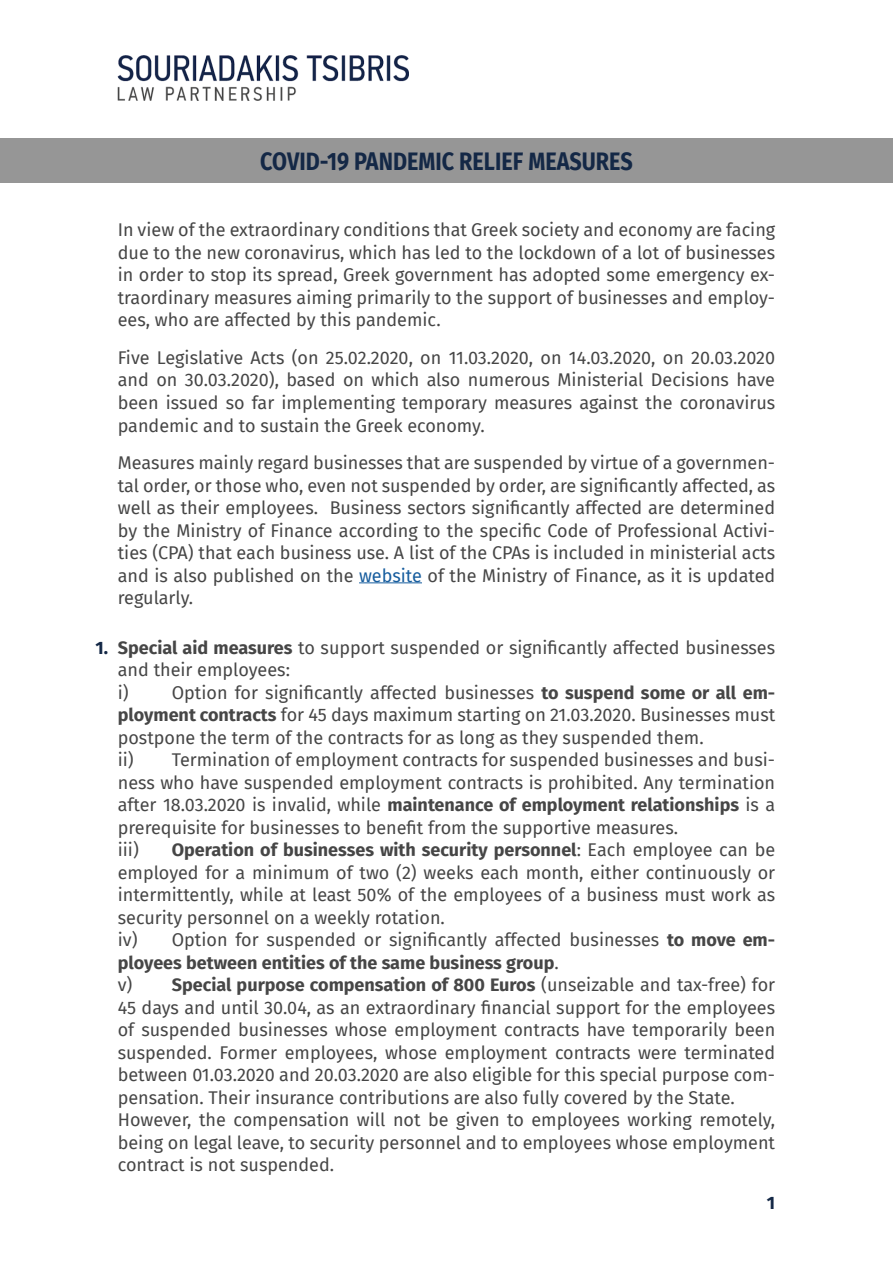
<style>
.page{position:relative;width:893px;height:1263px;background:#fff}
.page>*{position:absolute;margin:0;border:0;box-sizing:border-box;transform-origin:0 0}
.t1{font:700 25.2px "Fira Sans";color:#142846;scale:.86 1}
.t2{font:18px/22.5px "Fira Sans";color:#464646;text-align:justify}
.t3{font:700 18px "Fira Sans";color:#142846}
.s1{color:#175d9e}
.s2{font-weight:700}
</style>
<div class="page">
<img style="left:118px;top:55px;width:290px;height:46px">
<div style="left:0;top:139px;width:893px;height:44px;background:#969696"></div>
<hr style="left:359px;top:582px;width:63px;height:1px;background:#175d9e">
<p class="t1" style="left:260px;top:140px;width:435px">COVID-19 PANDEMIC RELIEF MEASURES</p>
<p class="t3" style="left:96px;top:632px;width:14px">1.</p>
<p class="t2" style="left:118px;top:218px;width:659px">In view of the extraordinary conditions that Greek society and economy are facing due to the new coronavirus, which has led to the lockdown of a lot of businesses in order to stop its spread, Greek government has adopted some emergency ex&shy;traordinary measures aiming primarily to the support of businesses and employ&shy;ees, who are affected by this pandemic.</p>
<p class="t2" style="left:118px;top:346px;width:659px">Five Legislative Acts (on 25.02.2020, on 11.03.2020, on 14.03.2020, on 20.03.2020 and on 30.03.2020), based on which also numerous Ministerial Decisions have been issued so far implementing temporary measures against the coronavirus pandemic and to sustain the Greek economy.</p>
<p class="t2" style="left:118px;top:451px;width:659px">Measures mainly regard businesses that are suspended by virtue of a governmen&shy;tal order, or those who, even not suspended by order, are significantly affected, as well as their employees. Business sectors significantly affected are determined by the Ministry of Finance according to the specific Code of Professional Activi&shy;ties (CPA) that each business use. A list of the CPAs is included in ministerial acts and is also published on the <span class="s1">website</span> of the Ministry of Finance, as it is updated regularly.</p>
<p class="t2" style="left:118px;top:636px;width:659px"><span class="s2">Special aid measures</span> to support suspended or significantly affected businesses and their employees:</p>
<p class="t2" style="left:118px;top:681px;width:659px">i) Option for significantly affected businesses <span class="s2">to suspend some or all em&shy;ployment contracts</span> for 45 days maximum starting on 21.03.2020. Businesses must postpone the term of the contracts for as long as they suspended them.</p>
<p class="t2" style="left:118px;top:748px;width:659px">ii) Termination of employment contracts for suspended businesses and busi&shy;ness who have suspended employment contracts is prohibited. Any termination after 18.03.2020 is invalid, while <span class="s2">maintenance of employment relationships</span> is a prerequisite for businesses to benefit from the supportive measures.</p>
<p class="t2" style="left:118px;top:838px;width:23px">iii)</p>
<p class="t2" style="left:118px;top:838px;width:659px;text-indent:54px"><span class="s2">Operation of businesses with security personnel</span>: Each employee can be employed for a minimum of two (2) weeks each month, either continuously or intermittently, while at least 50% of the employees of a business must work as security personnel on a weekly rotation.</p>
<p class="t2" style="left:118px;top:928px;width:659px">iv) Option for suspended or significantly affected businesses <span class="s2">to move em&shy;ployees between entities of the same business group</span>.</p>
<p class="t2" style="left:118px;top:973px;width:659px">v) <span class="s2">Special purpose compensation of 800 Euros</span> (unseizable and tax-free) for 45 days and until 30.04, as an extraordinary financial support for the employees of suspended businesses whose employment contracts have temporarily been suspended. Former employees, whose employment contracts were terminated between 01.03.2020 and 20.03.2020 are also eligible for this special purpose com&shy;pensation. Their insurance contributions are also fully covered by the State.</p>
<p class="t2" style="left:118px;top:1108px;width:659px">However, the compensation will not be given to employees working remotely, being on legal leave, to security personnel and to employees whose employment contract is not suspended.</p>
<p class="t3" style="left:767px;top:1187px;width:10px">1</p>
</div>
